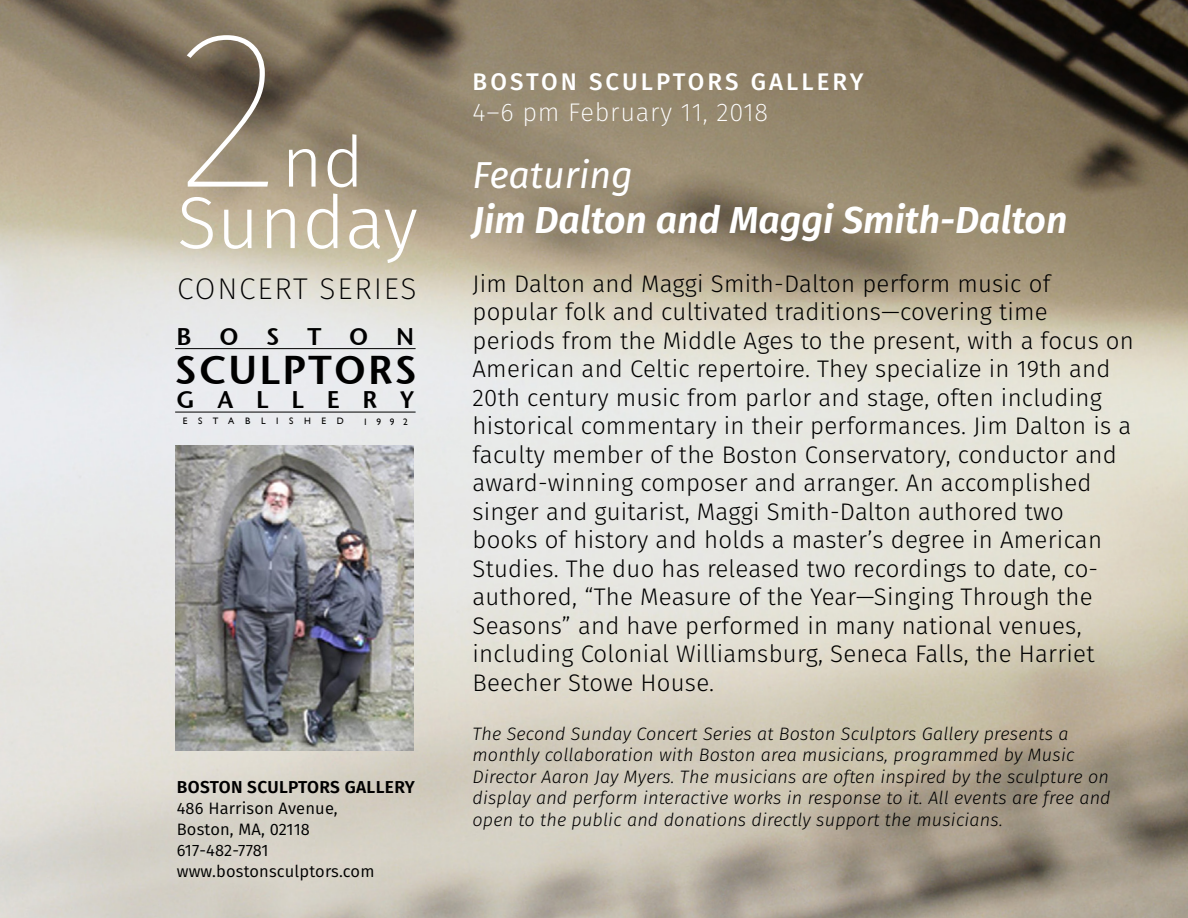
<style>
.page{position:relative;width:1188px;height:918px;background:#fff}
.page>*{position:absolute;margin:0;border:0;box-sizing:border-box;transform-origin:0 0}
.t1{font:100 225px "Fira Sans";color:#fff}
.t2{font:300 73.5px "Fira Sans";color:#fff}
.t3{font:300 70.5px "Fira Sans";color:#fff}
.t4{font:40.05px "Stone Sans Sem OSITCTT Semi";letter-spacing:.06em;color:#000}
.t5{font:italic 600 37.5px "Fira Sans";color:#fff}
.t6{font:italic 37.5px "Fira Sans";color:#fff}
.t7{font:200 30px "Fira Sans";letter-spacing:.06em;color:#000}
.t8{font:200 25.5px "Fira Sans";letter-spacing:.03em;color:#fff}
.t9{font:300 24px/28.5px "Fira Sans";letter-spacing:.01em;color:#000}
.t10{font:500 24px "Fira Sans";letter-spacing:.13em;color:#fff}
.t11{font:24px "Stone Sans Sem OSITCTT Semi";letter-spacing:.955em;color:#000}
.t12{font:italic 300 18px/21.6px "Fira Sans";letter-spacing:.01em;color:#000}
.t13{font:600 17.25px "Fira Sans";letter-spacing:.02em;color:#000}
.t14{font:16.5px/21px "Fira Sans";letter-spacing:.01em;color:#000}
.t15{font:9.3px "Gill Sans";letter-spacing:1.135em;color:#000}
</style>
<div class="page">
<img style="left:0;top:0;width:1188px;height:918px">
<hr style="left:175px;top:348px;width:241px;height:1px;background:#000">
<hr style="left:175px;top:412px;width:241px;height:1px;background:#000">
<img style="left:176px;top:446px;width:238px;height:305px">
<h1 class="t1" style="left:177px;top:-50px;width:106px">2</h1>
<h3 class="t3" style="left:282px;top:112px;width:84px">nd</h3>
<h2 class="t2" style="left:177px;top:170px;width:242px">Sunday</h2>
<p class="t7" style="left:177px;top:268px;width:238px">CONCERT SERIES</p>
<p class="t11" style="left:176px;top:322px;width:239px">BOSTON</p>
<h3 class="t4" style="left:175px;top:345px;width:243px">SCULPTORS</h3>
<p class="t11" style="left:176px;top:384px;width:239px">GALLERY</p>
<p class="t15" style="left:183px;top:416px;width:163px">ESTABLISHED</p>
<p class="t15" style="left:363px;top:417px;width:46px">1992</p>
<p class="t13" style="left:177px;top:772px;width:239px">BOSTON SCULPTORS GALLERY</p>
<p class="t14" style="left:177px;top:797px;width:199px">486 Harrison Avenue,<br>Boston, MA, 02118<br>617-482-7781 www.bostonsculptors.com</p>
<p class="t10" style="left:473px;top:63px;width:392px">BOSTON SCULPTORS GALLERY</p>
<p class="t8" style="left:472px;top:94px;width:297px">4–6 PM FEBRUARY 11, 2018</p>
<h3 class="t6" style="left:472px;top:147px;width:162px">Featuring</h3>
<h3 class="t5" style="left:472px;top:190px;width:597px">Jim Dalton and Maggi Smith-Dalton</h3>
<p class="t9" style="left:473px;top:269px;width:663px">Jim Dalton and Maggi Smith-Dalton perform music of popular folk and cultivated traditions—covering time periods from the Middle Ages to the present, with a focus on American and Celtic repertoire. They specialize in 19th and 20th century music from parlor and stage, often including historical commentary in their performances. Jim Dalton is a faculty member of the Boston Conservatory, conductor and award-winning composer and arranger. An accomplished singer and guitarist, Maggi Smith-Dalton authored two books of history and holds a master’s degree in American Studies. The duo has released two recordings to date, co&shy;authored, “The Measure of the Year—Singing Through the Seasons” and have performed in many national venues, including Colonial Williamsburg, Seneca Falls, the Harriet Beecher Stowe House.</p>
<p class="t12" style="left:473px;top:722px;width:640px">The Second Sunday Concert Series at Boston Sculptors Gallery presents a monthly collaboration with Boston area musicians, programmed by Music Director Aaron Jay Myers. The musicians are often inspired by the sculpture on display and perform interactive works in response to it. All events are free and open to the public and donations directly support the musicians.</p>
</div>
